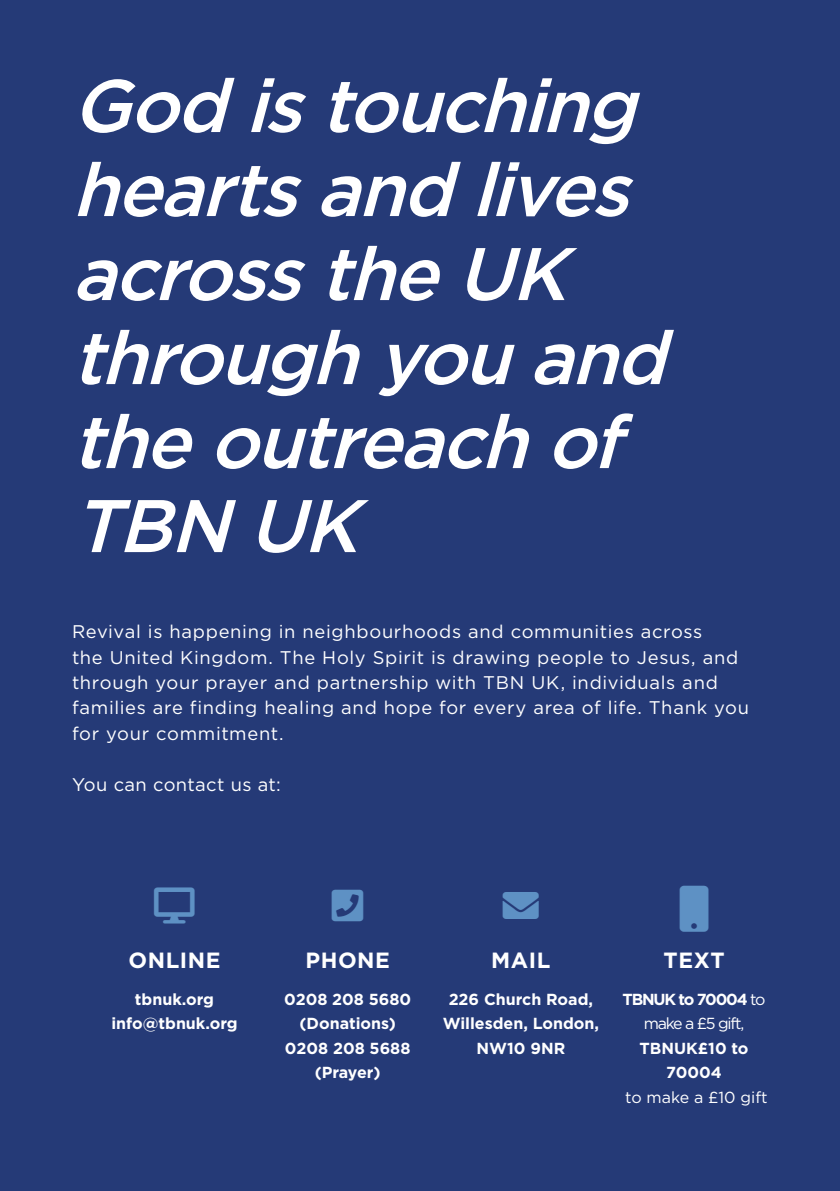
<style>
.page{position:relative;width:840px;height:1191px;background:#fff}
.page>*{position:absolute;margin:0;border:0;box-sizing:border-box;transform-origin:0 0}
.t1{font:italic 500 74.2px/84px "Gotham";color:#fff}
.t2{font:700 22px "Gotham";letter-spacing:.025em;color:#fff}
.t3{font:18.4px/25.4px "Gotham";letter-spacing:.035em;color:#fff}
.t4{font:700 16px/24.6px "Gotham";color:#fff;text-align:center}
.t5{font:16px/24.6px "Gotham";letter-spacing:-.075em;color:#fff;text-align:center}
.t6{font:16px "Gotham";color:#fff}
.s1{font-weight:700}
</style>
<div class="page">
<div style="left:0;top:0;width:839px;height:1191px;background:#253a77"></div>
<h1 class="t1" style="left:72px;top:63px;width:619px">Godistouching heartsandlives acrosstheUK throughyouand theoutreachof<br>TBN UK</h1>
<p class="t3" style="left:72px;top:618px;width:678px">Revival is happening in neighbourhoods and communities across<br>the United Kingdom. The Holy Spirit is drawing people to Jesus, and through your prayer and partnership with TBN UK, individuals and families are finding healing and hope for every area of life. Thank you for your commitment.</p>
<p class="t3" style="left:72px;top:771px;width:210px">You can contact us at:</p>
<p class="t2" style="left:128px;top:945px;width:93px">ONLINE</p>
<p class="t2" style="left:305px;top:945px;width:86px">PHONE</p>
<p class="t2" style="left:491px;top:945px;width:61px">MAIL</p>
<p class="t2" style="left:663px;top:945px;width:63px">TEXT</p>
<p class="t4" style="left:111px;top:986px;width:128px">tbnuk.org info@tbnuk.org</p>
<p class="t4" style="left:284px;top:986px;width:129px">0208 208 5680 (Donations)<br>0208 208 5688 (Prayer)</p>
<p class="t4" style="left:442px;top:986px;width:158px">226 Church Road,<br>Willesden, London,<br>NW10 9NR</p>
<p class="t5" style="left:622px;top:986px;width:144px"><span class="s1">TBNUK to 70004</span> to make a £5 gift,</p>
<p class="t4" style="left:639px;top:1035px;width:110px">TBNUK£10 to<br>70004</p>
<p class="t6" style="left:625px;top:1087px;width:144px">to make a £10 gift</p>
</div>
